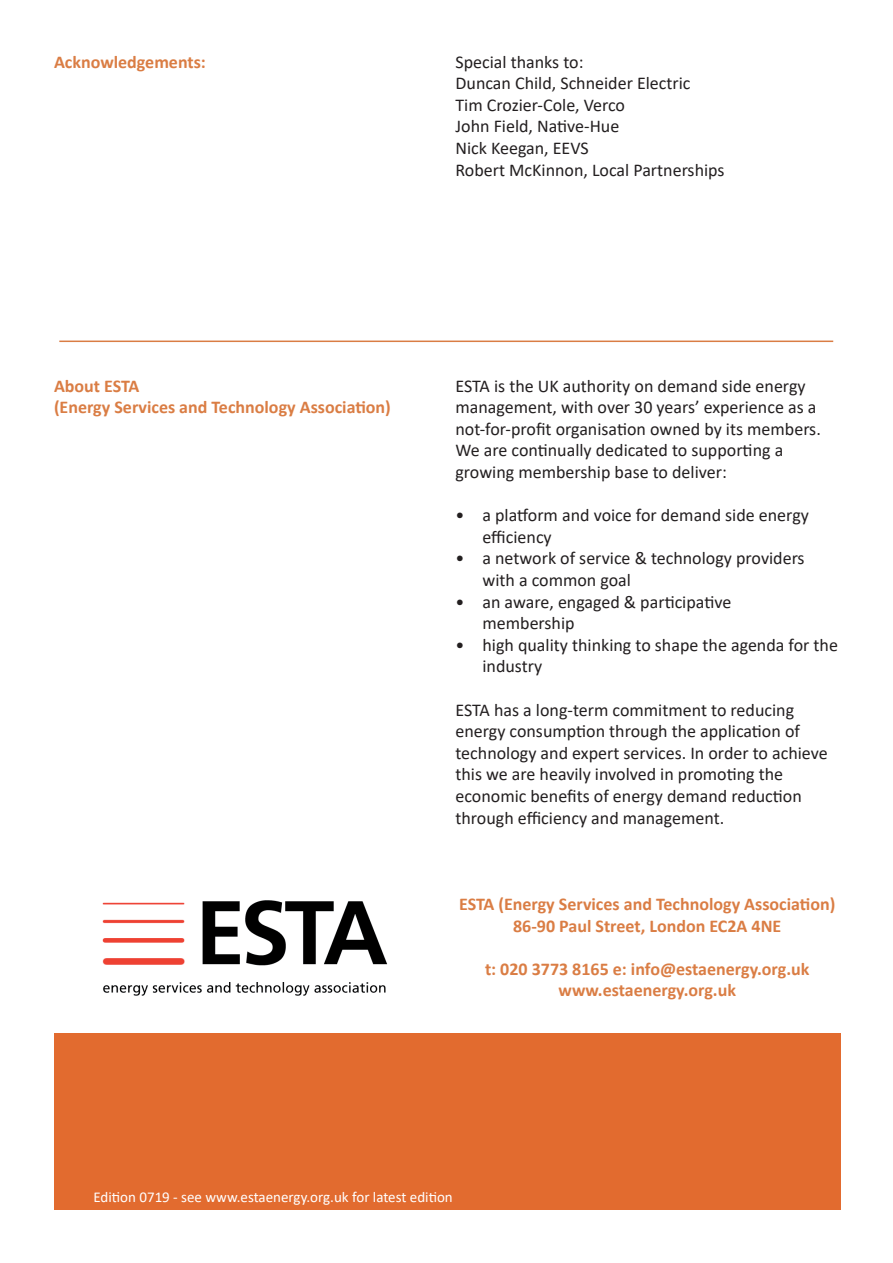
<style>
.page{position:relative;width:893px;height:1263px;background:#fff}
.page>*{position:absolute;margin:0;border:0;box-sizing:border-box;transform-origin:0 0}
.t1{font:18px/21.6px "Calibri";color:#231f20}
.t2{font:700 18px/21.6px "Calibri";color:#da7d44;text-align:center}
.t3{font:15px "Calibri";color:#fff}
</style>
<div class="page">
<div style="left:54px;top:1033px;width:787px;height:176px;background:#e26b2f"></div>
<img style="left:102px;top:900px;width:285px;height:96px">
<hr style="left:59px;top:341px;width:774px;height:1px;background:#da7d44">
<p class="t2" style="left:54px;top:50px;width:153px">Acknowledgements:</p>
<p class="t1" style="left:455px;top:50px;width:271px">Special thanks to:<br>Duncan Child, Schneider Electric<br>Tim Crozier-Cole, Verco<br>John Field, Native-Hue<br>Nick Keegan, EEVS<br>Robert McKinnon, Local Partnerships</p>
<p class="t2" style="left:54px;top:374px;width:338px;text-align:left">About ESTA<br>(Energy Services and Technology Association)</p>
<p class="t1" style="left:455px;top:374px;width:367px">ESTA is the UK authority on demand side energy management, with over 30 years’ experience as a not-for-profit organisation owned by its members.<br>We are continually dedicated to supporting a growing membership base to deliver:</p>
<p class="t1" style="left:482px;top:504px;width:328px;text-indent:-27px">• a platform and voice for demand side energy efficiency</p>
<p class="t1" style="left:482px;top:547px;width:324px;text-indent:-27px">• a network of service &amp; technology providers with a common goal</p>
<p class="t1" style="left:482px;top:590px;width:250px;text-indent:-27px">• an aware, engaged &amp; participative membership</p>
<p class="t1" style="left:482px;top:633px;width:357px;text-indent:-27px">• high quality thinking to shape the agenda for the industry</p>
<p class="t1" style="left:455px;top:698px;width:374px">ESTA has a long-term commitment to reducing energy consumption through the application of technology and expert services. In order to achieve this we are heavily involved in promoting the economic benefits of energy demand reduction through efficiency and management.</p>
<p class="t2" style="left:459px;top:893px;width:378px">ESTA (Energy Services and Technology Association)<br>86-90 Paul Street, London EC2A 4NE</p>
<p class="t2" style="left:485px;top:958px;width:326px">t: 020 3773 8165 e: info@estaenergy.org.uk www.estaenergy.org.uk</p>
<p class="t3" style="left:94px;top:1186px;width:361px">Edition 0719 - see www.estaenergy.org.uk for latest edition</p>
</div>
